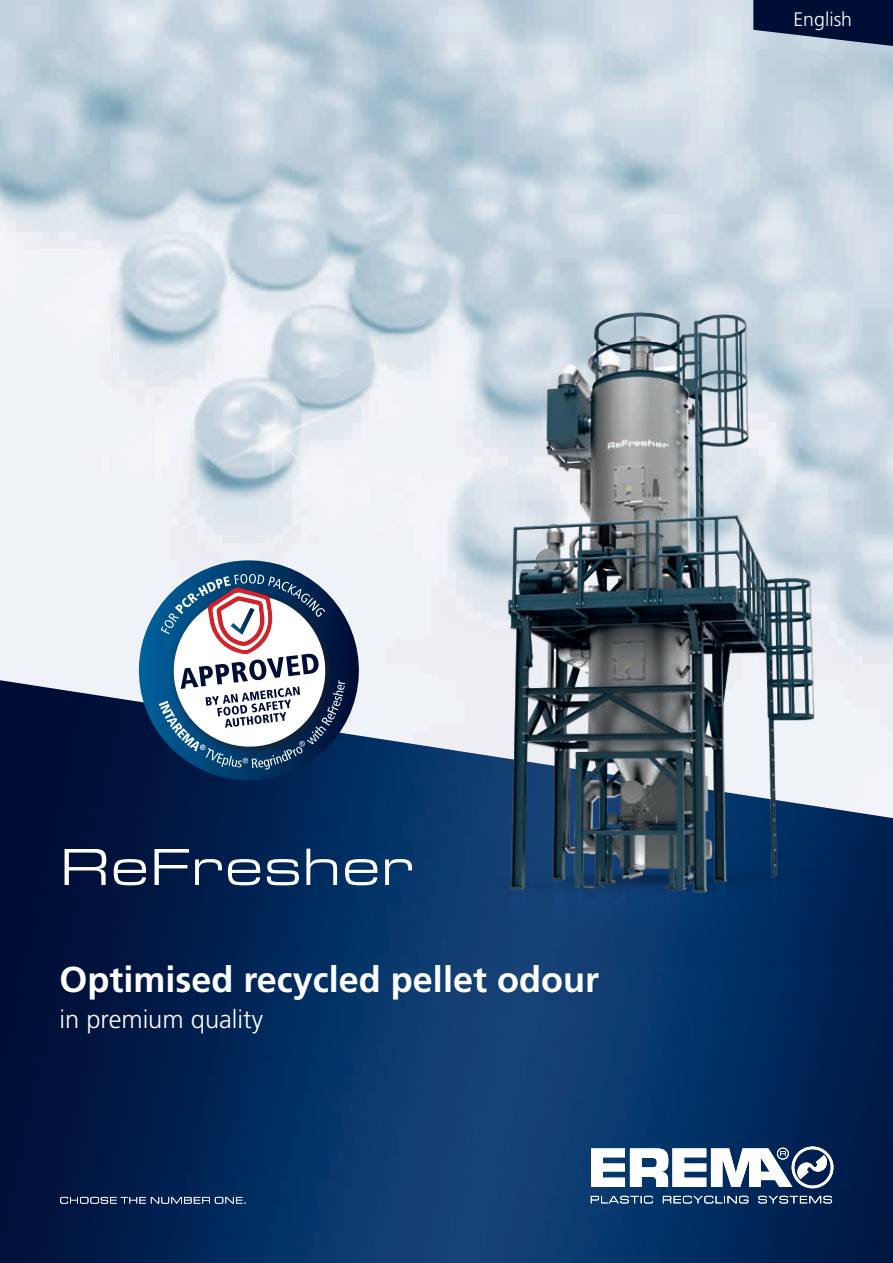
<style>
.page{position:relative;width:893px;height:1263px;background:#fff}
.page>*{position:absolute;margin:0;border:0;box-sizing:border-box;transform-origin:0 0}
.t1{font:54px "Eurostile Ext";color:#fff}
.t2{font:700 36px "Frutiger LT Std";color:#fff}
.t3{font:300 25.5px "Frutiger LT Pro";color:#fff}
.t4{font:300 19.5px "Frutiger LT Pro";color:#fff}
</style>
<div class="page">
<svg style="left:753px;top:0;width:140px;height:46px"></svg>
<img style="left:0;top:680px;width:893px;height:583px">
<svg style="left:60px;top:1197px;width:185px;height:6px"></svg>
<svg style="left:591px;top:1146px;width:242px;height:42px"></svg>
<svg style="left:591px;top:1196px;width:241px;height:7px"></svg>
<img style="left:278px;top:249px;width:615px;height:718px">
<img style="left:111px;top:252px;width:334px;height:321px">
<svg style="left:137px;top:560px;width:224px;height:223px"></svg>
<svg style="left:159px;top:574px;width:186px;height:195px"></svg>
<p class="t4" style="left:793px;top:8px;width:60px">English</p>
<h1 class="t1" style="left:60px;top:829px;width:355px">ReFresher</h1>
<p class="t2" style="left:60px;top:958px;width:541px">Optimised recycled pellet odour</p>
<p class="t3" style="left:60px;top:1004px;width:205px">in premium quality</p>
</div>
